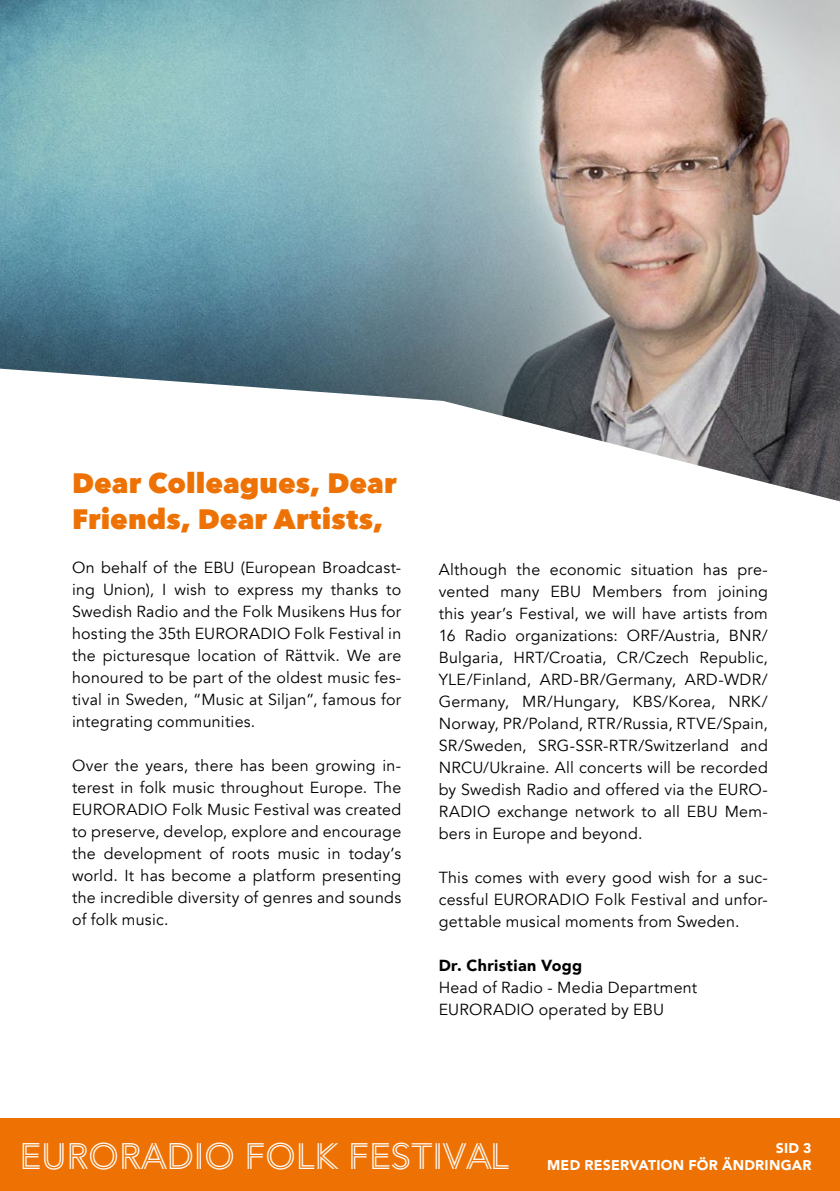
<style>
.page{position:relative;width:840px;height:1191px;background:#fff}
.page>*{position:absolute;margin:0;border:0;box-sizing:border-box;transform-origin:0 0}
.t1{font:36.4px "Avenir P2";color:#fff}
.t2{font:800 28px/36px "Avenir Next";letter-spacing:.005em;color:#ee7203}
.t3{font:16px/22px "Avenir";letter-spacing:.015em;color:#000;text-align:justify}
.t4{font:900 16px "Avenir";letter-spacing:.025em;color:#000}
.t5{font:900 14px "Avenir LT Pro";letter-spacing:.02em;color:#fff}
.s1{font-size:36.6px}
</style>
<div class="page">
<div style="left:0;top:1119px;width:839px;height:72px;background:#ee7203"></div>
<img style="left:0;top:0;width:839px;height:501px">
<h2 class="t2" style="left:72px;top:465px;width:326px">Dear Colleagues, Dear<br>Friends, Dear Artists,</h2>
<p class="t3" style="left:72px;top:556px;width:330px">On behalf of the EBU (European Broadcast&shy;ing Union), I wish to express my thanks to Swedish Radio and the Folk Musikens Hus for hosting the 35th EURORADIO Folk Festival in the picturesque location of Rättvik. We are honoured to be part of the oldest music fes&shy;tival in Sweden, “Music at Siljan”, famous for integrating communities.</p>
<p class="t3" style="left:72px;top:754px;width:330px">Over the years, there has been growing in&shy;terest in folk music throughout Europe. The EURORADIO Folk Music Festival was created to preserve, develop, explore and encourage the development of roots music in today’s world. It has become a platform presenting the incredible diversity of genres and sounds of folk music.</p>
<p class="t3" style="left:438px;top:558px;width:330px">Although the economic situation has pre&shy;vented many EBU Members from joining this year’s Festival, we will have artists from 16 Radio organizations: ORF/Austria, BNR/ Bulgaria, HRT/Croatia, CR/Czech Republic, YLE/Finland, ARD-BR/Germany, ARD-WDR/ Germany, MR/Hungary, KBS/Korea, NRK/ Norway, PR/Poland, RTR/Russia, RTVE/Spain, SR/Sweden, SRG-SSR-RTR/Switzerland and NRCU/Ukraine. All concerts will be recorded by Swedish Radio and offered via the EURO-RADIO exchange network to all EBU Mem&shy;bers in Europe and beyond.</p>
<p class="t3" style="left:438px;top:866px;width:330px">This comes with every good wish for a suc&shy;cessful EURORADIO Folk Festival and unfor&shy;gettable musical moments from Sweden.</p>
<p class="t4" style="left:438px;top:951px;width:145px">Dr. Christian Vogg</p>
<p class="t3" style="left:438px;top:976px;width:260px">Head of Radio - Media Department<br>EURORADIO operated by EBU</p>
<h1 class="t1" style="left:19px;top:1134px;width:491px"><span class="s1">EURORADIO</span> FOLK FESTIVAL</h1>
<p class="t5" style="left:775px;top:1139px;width:37px">SID 3</p>
<p class="t5" style="left:547px;top:1156px;width:266px">MED RESERVATION FÖR ÄNDRINGAR</p>
</div>
